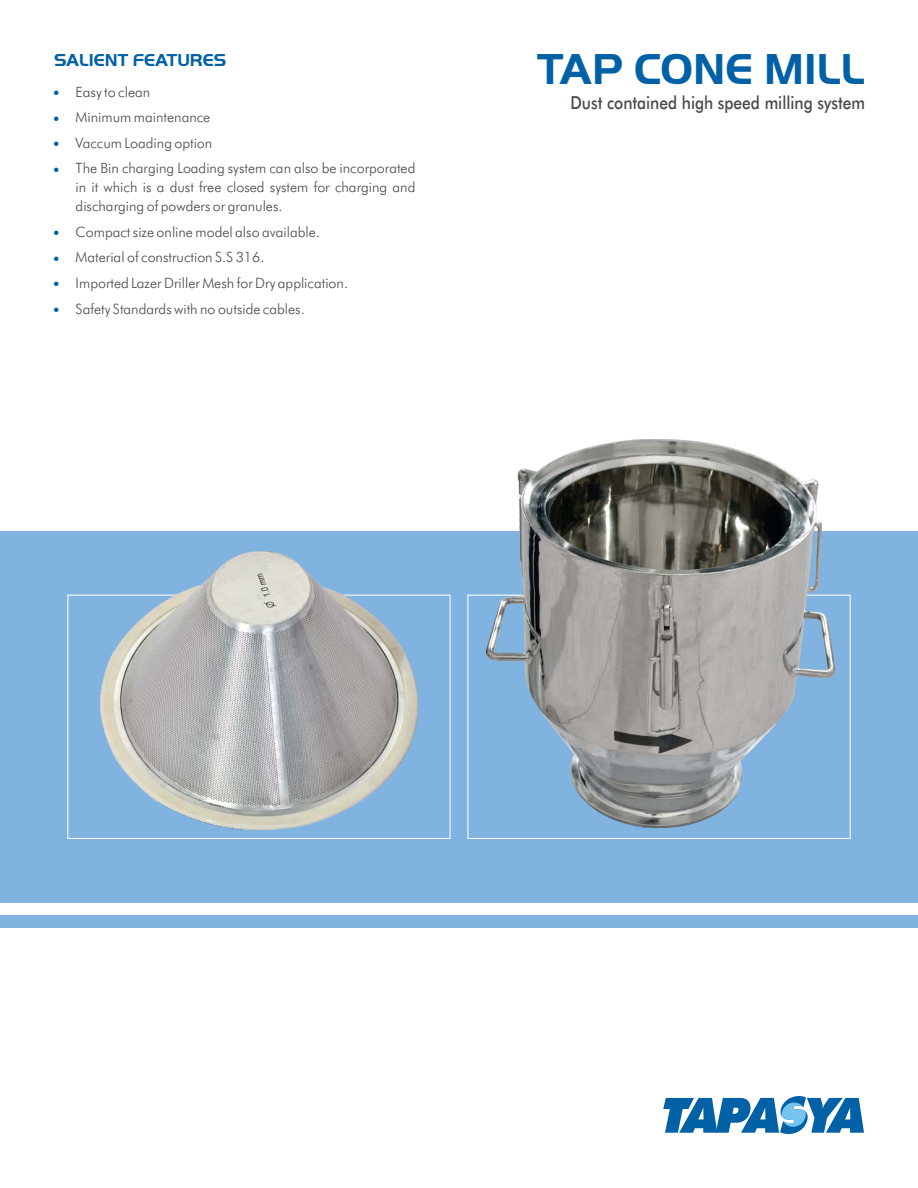
<style>
.page{position:relative;width:918px;height:1188px;background:#fff}
.page>*{position:absolute;margin:0;border:0;box-sizing:border-box;transform-origin:0 0}
.t1{font:700 45px "Handel Got D";color:#0061a6}
.t2{font:500 18px "Futura BT";color:#4d4a47;scale:.86 1}
.t3{font:700 18px "Handel Got D";color:#0061a6}
.t4{font:300 14.25px/25.7px "Futura BT";color:#4d4a47}
</style>
<div class="page">
<div style="left:0;top:531px;width:918px;height:372px;background:#80b3e0"></div>
<div style="left:0;top:915px;width:918px;height:13px;background:#80b3e0"></div>
<img style="left:100px;top:552px;width:318px;height:277px">
<img style="left:487px;top:440px;width:348px;height:387px">
<svg style="left:663px;top:1096px;width:201px;height:38px"></svg>
<svg style="left:781px;top:1103px;width:25px;height:24px"></svg>
<p class="t3" style="left:54px;top:51px;width:174px">SALIENT FEATURES</p>
<p class="t4" style="left:76px;top:80px;width:341px">Easy to clean<br>Minimum maintenance<br>Vaccum Loading option<br>The Bin charging Loading system can also be incorporated</p>
<p class="t4" style="left:76px;top:179px;width:341px;line-height:18.8px">in it which is a dust free closed system for charging and discharging of powders or granules.</p>
<p class="t4" style="left:76px;top:220px;width:274px">Compact size online model also available.<br>Material of construction S.S 316.<br>Imported Lazer Driller Mesh for Dry application.<br>Safety Standards with no outside cables.</p>
<h1 class="t1" style="left:537px;top:47px;width:329px">TAP CONE MILL</h1>
<p class="t2" style="left:570px;top:95px;width:344px">Dust contained high speed milling system</p>
</div>
